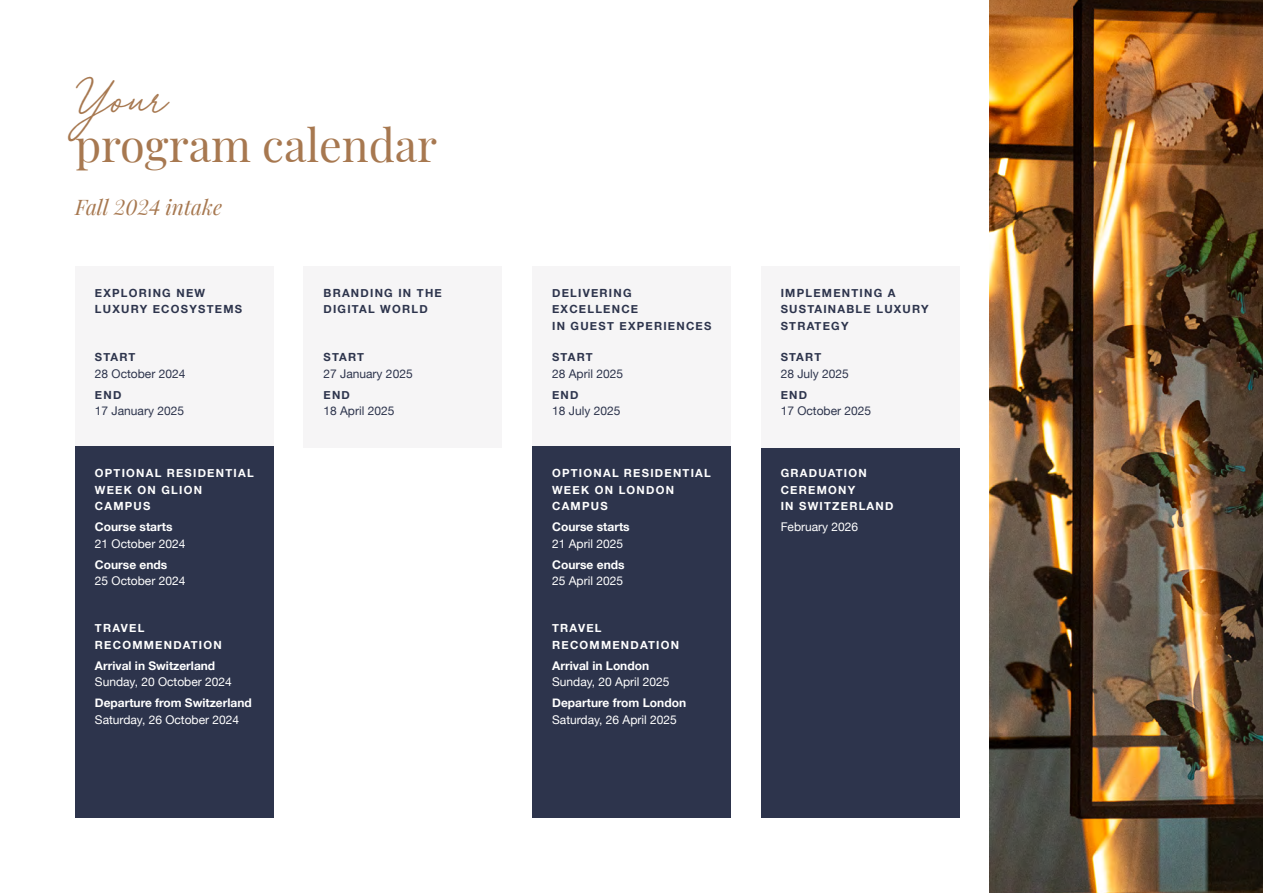
<style>
.page{position:relative;width:1263px;height:893px;background:#fff}
.page>*{position:absolute;margin:0;border:0;box-sizing:border-box;transform-origin:0 0}
.t1{font:45px "Playfair Display";color:#a77850}
.t2{font:45px "Red Vevet";color:#a77850}
.t3{font:italic 21px "Playfair Display";color:#a77850}
.t4{font:12px "Helvetica Neue";color:#fff}
.t5{font:700 12px "Helvetica Neue";color:#fff}
.t6{font:12px "Helvetica Neue";color:#2d344c}
.t7{font:700 11.25px/16.5px "Helvetica Neue";letter-spacing:.11em;color:#2d344c}
.t8{font:700 11.25px/16.5px "Helvetica Neue";letter-spacing:.11em;color:#fff}
</style>
<div class="page">
<div style="left:761px;top:446px;width:198px;height:372px;background:#2d344c"></div>
<div style="left:304px;top:266px;width:198px;height:181px;background:#f6f5f6"></div>
<div style="left:761px;top:266px;width:198px;height:181px;background:#f6f5f6"></div>
<div style="left:75px;top:266px;width:199px;height:181px;background:#f6f5f6"></div>
<div style="left:75px;top:446px;width:199px;height:372px;background:#2d344c"></div>
<div style="left:532px;top:266px;width:199px;height:181px;background:#f6f5f6"></div>
<div style="left:532px;top:446px;width:199px;height:372px;background:#2d344c"></div>
<img style="left:989px;top:0;width:274px;height:893px">
<h1 class="t2" style="left:75px;top:67px;width:94px">Your</h1>
<h1 class="t1" style="left:75px;top:109px;width:364px">program calendar</h1>
<h2 class="t3" style="left:75px;top:190px;width:148px">Fall 2024 intake</h2>
<p class="t7" style="left:95px;top:285px;width:149px">EXPLORING NEW<br>LUXURY ECOSYSTEMS</p>
<p class="t7" style="left:95px;top:349px;width:42px">START</p>
<p class="t6" style="left:95px;top:365px;width:92px">28 October 2024</p>
<p class="t7" style="left:95px;top:387px;width:28px">END</p>
<p class="t6" style="left:95px;top:402px;width:91px">17 January 2025</p>
<p class="t8" style="left:95px;top:465px;width:160px">OPTIONAL RESIDENTIAL<br>WEEK ON GLION<br>CAMPUS</p>
<p class="t5" style="left:95px;top:518px;width:79px">Course starts</p>
<p class="t4" style="left:95px;top:535px;width:92px">21 October 2024</p>
<p class="t5" style="left:95px;top:555px;width:74px">Course ends</p>
<p class="t4" style="left:95px;top:572px;width:92px">25 October 2024</p>
<p class="t8" style="left:95px;top:620px;width:128px">TRAVEL<br>RECOMMENDATION</p>
<p class="t5" style="left:95px;top:656px;width:122px">Arrival in Switzerland</p>
<p class="t4" style="left:95px;top:673px;width:138px">Sunday, 20 October 2024</p>
<p class="t5" style="left:95px;top:693px;width:158px">Departure from Switzerland</p>
<p class="t4" style="left:95px;top:711px;width:146px">Saturday, 26 October 2024</p>
<p class="t7" style="left:323px;top:285px;width:120px">BRANDING IN THE<br>DIGITAL WORLD</p>
<p class="t7" style="left:323px;top:349px;width:42px">START</p>
<p class="t6" style="left:323px;top:365px;width:91px">27 January 2025</p>
<p class="t7" style="left:323px;top:387px;width:28px">END</p>
<p class="t6" style="left:323px;top:402px;width:72px">18 April 2025</p>
<p class="t7" style="left:552px;top:285px;width:161px">DELIVERING<br>EXCELLENCE<br>IN GUEST EXPERIENCES</p>
<p class="t7" style="left:552px;top:349px;width:42px">START</p>
<p class="t6" style="left:552px;top:365px;width:72px">28 April 2025</p>
<p class="t7" style="left:552px;top:387px;width:28px">END</p>
<p class="t6" style="left:552px;top:402px;width:70px">18 July 2025</p>
<p class="t8" style="left:552px;top:465px;width:160px">OPTIONAL RESIDENTIAL<br>WEEK ON LONDON<br>CAMPUS</p>
<p class="t5" style="left:552px;top:518px;width:79px">Course starts</p>
<p class="t4" style="left:552px;top:535px;width:72px">21 April 2025</p>
<p class="t5" style="left:552px;top:555px;width:74px">Course ends</p>
<p class="t4" style="left:552px;top:572px;width:72px">25 April 2025</p>
<p class="t8" style="left:552px;top:620px;width:128px">TRAVEL<br>RECOMMENDATION</p>
<p class="t5" style="left:552px;top:656px;width:99px">Arrival in London</p>
<p class="t4" style="left:552px;top:673px;width:119px">Sunday, 20 April 2025</p>
<p class="t5" style="left:552px;top:694px;width:136px">Departure from London</p>
<p class="t4" style="left:552px;top:711px;width:126px">Saturday, 26 April 2025</p>
<p class="t7" style="left:781px;top:285px;width:149px">IMPLEMENTING A<br>SUSTAINABLE LUXURY<br>STRATEGY</p>
<p class="t7" style="left:781px;top:349px;width:42px">START</p>
<p class="t6" style="left:781px;top:365px;width:70px">28 July 2025</p>
<p class="t7" style="left:781px;top:387px;width:28px">END</p>
<p class="t6" style="left:781px;top:402px;width:92px">17 October 2025</p>
<p class="t8" style="left:781px;top:465px;width:114px">GRADUATION<br>CEREMONY<br>IN SWITZERLAND</p>
<p class="t4" style="left:781px;top:518px;width:79px">February 2026</p>
</div>
